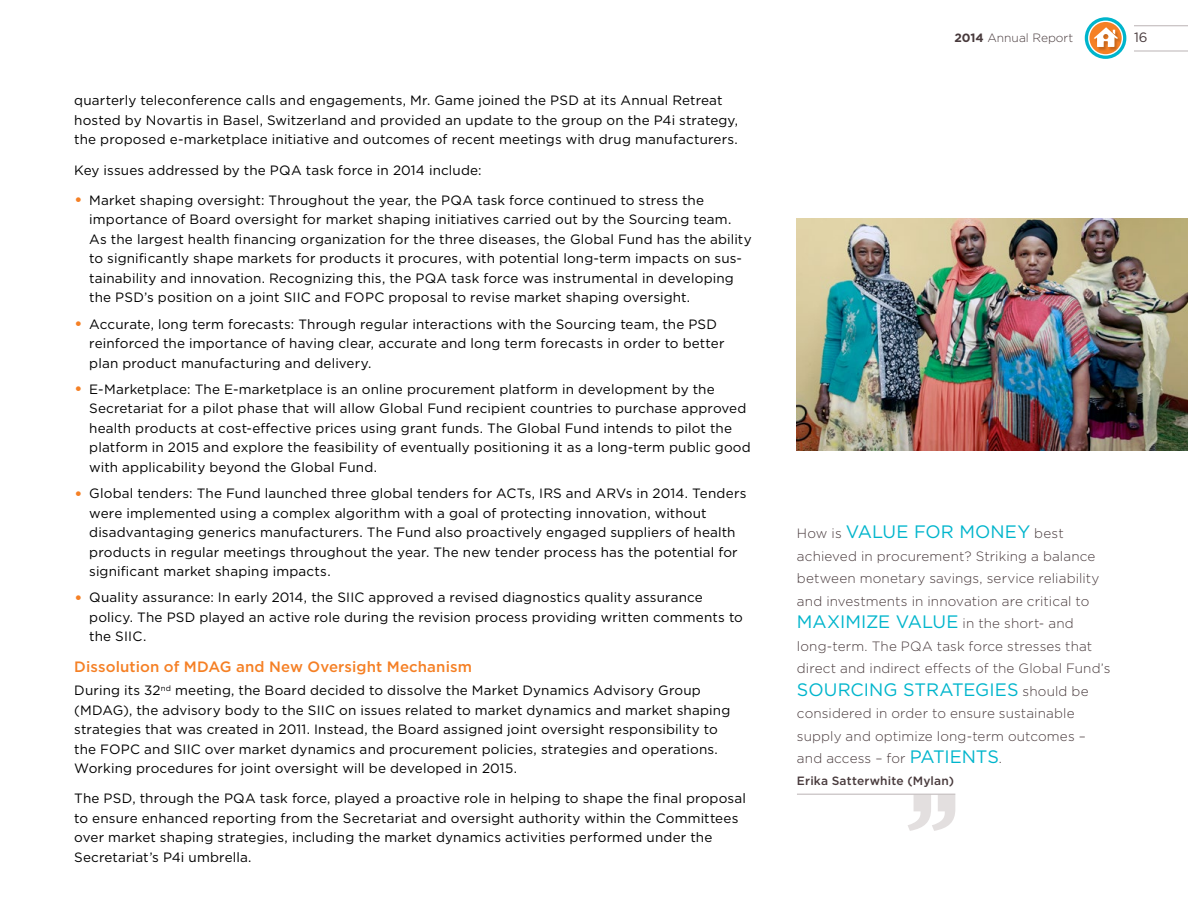
<style>
.page{position:relative;width:1188px;height:918px;background:#fff}
.page>*{position:absolute;margin:0;border:0;box-sizing:border-box;transform-origin:0 0}
.t1{font:18px "Gotham";letter-spacing:.005em;color:#00b5cc}
.t2{font:500 15px "Gotham";letter-spacing:.01em;color:#f58025}
.t3{font:13.5px/19.5px "Gotham";letter-spacing:.01em;color:#000}
.t4{font:300 13.5px/22.5px "Gotham";letter-spacing:.01em;color:#483a3c}
.t5{font:13.5px "Gotham";color:#483a3c}
.t6{font:500 12px "Gotham";letter-spacing:.015em;color:#483a3c}
.t7{font:300 12px "Gotham";color:#483a3c}
.s1{font-size:18px;color:#f58025}
.s2{font-weight:700}
.s3{font-weight:400;font-size:18px;color:#00b5cc}
.s4{font-weight:300;font-size:13.5px;color:#483a3c}
</style>
<div class="page">
<hr style="left:1134px;top:25px;width:54px;height:1px;background:#bab3b4">
<hr style="left:1134px;top:51px;width:54px;height:1px;background:#bab3b4">
<img style="left:797px;top:219px;width:391px;height:231px">
<svg style="left:908px;top:795px;width:47px;height:36px"></svg>
<hr style="left:797px;top:794px;width:158px;height:1px;background:#bab3b4">
<svg style="left:1087px;top:20px;width:37px;height:37px"></svg>
<div style="left:1085px;top:17px;width:41px;height:42px;border:4px solid #00b5cc;border-radius:50%"></div>
<svg style="left:1089px;top:21px;width:33px;height:34px"></svg>
<div style="left:1088px;top:21px;width:35px;height:35px;border:1px solid #fff;border-radius:50%"></div>
<div style="left:1094px;top:27px;width:28px;height:24px;background:#000;opacity:.2"></div>
<svg style="left:1094px;top:27px;width:24px;height:20px"></svg>
<p class="t3" style="left:74px;top:90px;width:666px">quarterly teleconference calls and engagements, Mr. Game joined the PSD at its Annual Retreat hosted by N ovartis in Basel, Switzerland and provided an update to the group on the P4i strategy, the proposed e-marketplace initiative and outcomes of recent meetings with drug manufacturers.</p>
<p class="t3" style="left:74px;top:160px;width:409px">Key issues addressed by the PQA task force in 2014 include:</p>
<p class="t3" style="left:89px;top:190px;width:664px;text-indent:-15px"><span class="s1">•</span> Market shaping oversight: Throughout the year, the PQA task force continued to stress the importance of Board oversight for market shaping initiatives carried out by the Sourcing team.<br>As the largest health financing organization for the three diseases, the Global Fund has the ability to significantly shape markets for products it procures, with potential long-term impacts on sus&shy;tainability and innovation. Recognizing this, the PQA task force was instrumental in developing the PSD’s position on a joint SIIC and FOPC proposal to revise market shaping oversight.</p>
<p class="t3" style="left:89px;top:314px;width:637px;text-indent:-15px"><span class="s1">•</span> Accurate, long term forecasts: Through regular interactions with the Sourcing team, the PSD reinforced the importance of having clear, accurate and long term forecasts in order to better plan product manufacturing and delivery.</p>
<p class="t3" style="left:89px;top:379px;width:663px;text-indent:-15px"><span class="s1">•</span> E-Marketplace: The E-marketplace is an online procurement platform in development by the Secretariat for a pilot phase that will allow Global Fund recipient countries to purchase approved health products at cost-effective prices using grant funds. The Global Fund intends to pilot the platform in 2015 and explore the feasibility of eventually positioning it as a long-term public good with applicability beyond the Global Fund.</p>
<p class="t3" style="left:89px;top:483px;width:659px;text-indent:-15px"><span class="s1">•</span> Global tenders: The Fund launched three global tenders for ACTs, IRS and ARVs in 2014. Tenders were implemented using a complex algorithm with a goal of protecting innovation, without disadvantaging generics manufacturers. The Fund also proactively engaged suppliers of health products in regular meetings throughout the year. The new tender process has the potential for significant market shaping impacts.</p>
<p class="t3" style="left:89px;top:588px;width:655px;text-indent:-15px"><span class="s1">•</span> Quality assurance: In early 2014, the SIIC approved a revised diagnostics quality assurance policy. The PSD played an active role during the revision process providing written comments to the SIIC.</p>
<p class="t2" style="left:74px;top:657px;width:399px">Dissolution of MDAG and New Oversight Mechanism</p>
<p class="t3" style="left:74px;top:680px;width:658px">During its 32<sup>nd</sup> meeting, the Board decided to dissolve the Market Dynamics Advisory Group (MDAG), the advisory body to the SIIC on issues related to market dynamics and market shaping strategies that was created in 2011. Instead, the Board assigned joint oversight responsibility to the FOPC and SIIC over market dynamics and procurement policies, strategies and operations.<br>Working procedures for joint oversight will be developed in 2015.</p>
<p class="t3" style="left:74px;top:788px;width:673px">The PSD, through the PQA task force, played a proactive role in helping to shape the final proposal to ensure enhanced reporting from the Secretariat and oversight authority within the Committees over market shaping strategies, including the market dynamics activities performed under the Secretariat’s P4i umbrella.</p>
<p class="t7" style="left:954px;top:30px;width:120px"><span class="s2">2014</span> Annual Report</p>
<p class="t5" style="left:1134px;top:29px;width:15px">16</p>
<p class="t4" style="left:797px;top:522px;width:62px">How is <span class="s3">valu</span></p>
<h1 class="t1" style="left:897px;top:520px;width:169px">e for money <span class="s4">best</span></h1>
<p class="t4" style="left:797px;top:544px;width:304px">achieved in procurement? Striking a balance between monetary savings, service reliability and investments in innovation are critical to</p>
<h1 class="t1" style="left:797px;top:610px;width:12px">maximi</h1>
<h1 class="t1" style="left:866px;top:610px;width:43px">ze valu</h1>
<p class="t4" style="left:797px;top:612px;width:315px;text-indent:150px"><span class="s3">e</span> in the short- and long-term. The PQA task force stresses that direct and indirect effects of the Global Fund’s</p>
<h1 class="t1" style="left:797px;top:678px;width:293px">sourci ng strategi es <span class="s4">should be</span></h1>
<p class="t4" style="left:797px;top:702px;width:290px">considered in order to ensure sustainable supply and optimize long-term outcomes – and access – for <span class="s3">pati ents</span>.</p>
<p class="t6" style="left:797px;top:773px;width:159px">Erika Satterwhite (Mylan)</p>
</div>
